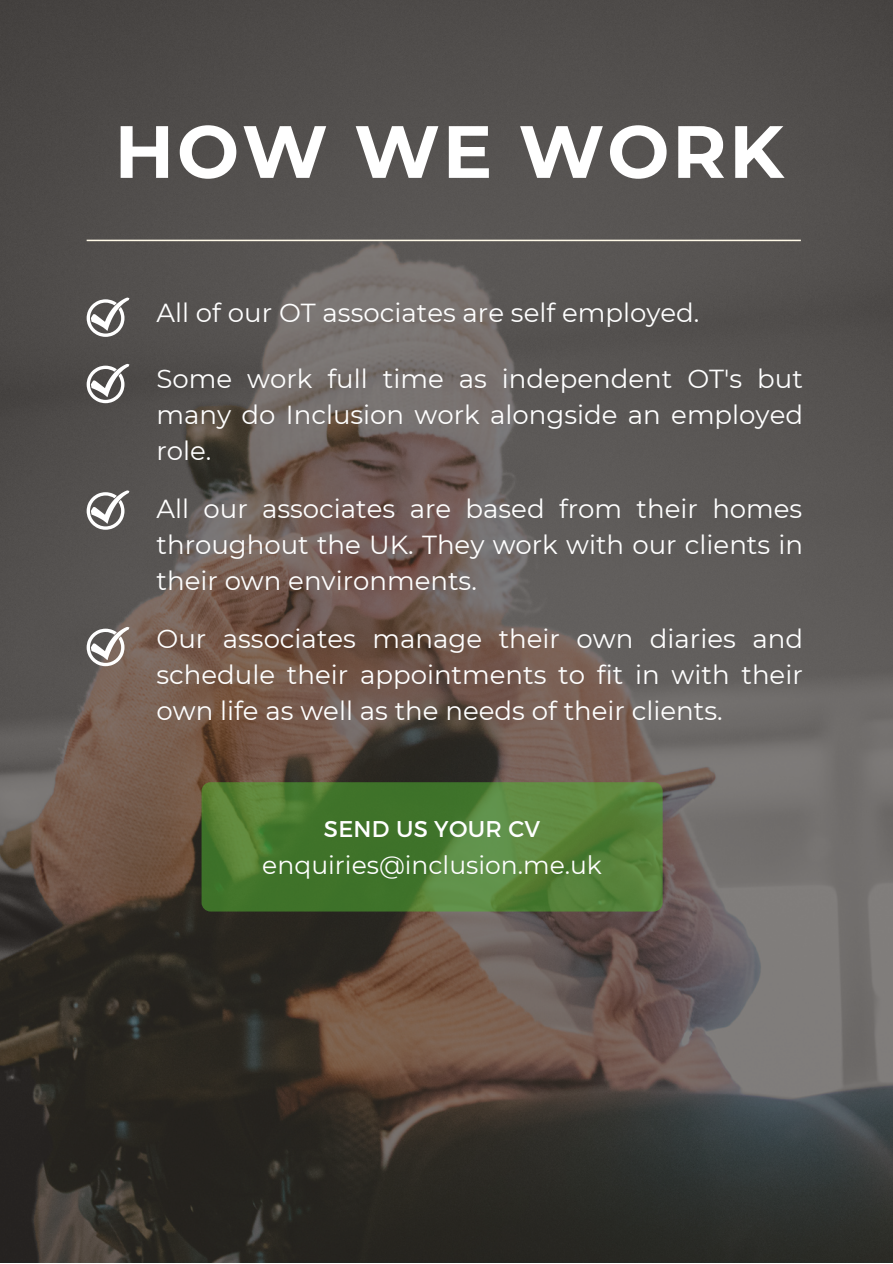
<style>
.page{position:relative;width:893px;height:1264px;background:#fff}
.page>*{position:absolute;margin:0;border:0;box-sizing:border-box;transform-origin:0 0}
.t1{font:700 73.8px "Montserrat";letter-spacing:.035em;color:#fff}
.t2{font:25.95px/36px "Montserrat";color:#fff;text-align:justify}
.t3{font:25.05px "Montserrat";color:#fff}
.t4{font:22.8px "Montserrat";letter-spacing:.01em;color:#fff}
</style>
<div class="page">
<img style="left:0;top:0;width:892px;height:1262px">
<svg style="left:87px;top:297px;width:42px;height:40px"></svg>
<svg style="left:87px;top:364px;width:42px;height:39px"></svg>
<svg style="left:87px;top:490px;width:42px;height:40px"></svg>
<svg style="left:87px;top:627px;width:42px;height:39px"></svg>
<hr style="left:87px;top:240px;width:713px;height:1px;background:#fff9e7">
<svg style="left:201px;top:782px;width:461px;height:129px;background:#4e7d34"></svg>
<h1 class="t1" style="left:114px;top:106px;width:670px">HOW WE WORK</h1>
<p class="t2" style="left:156px;top:294px;width:544px">All of our OT associates are self employed.</p>
<p class="t2" style="left:156px;top:361px;width:648px">Some work full time as independent OT's but many do Inclusion work alongside an employed role.</p>
<p class="t2" style="left:156px;top:490px;width:648px">All our associates are based from their homes throughout the UK. They work with our clients in their own environments.</p>
<p class="t2" style="left:156px;top:620px;width:648px">Our associates manage their own diaries and schedule their appointments to fit in with their own life as well as the needs of their clients.</p>
<p class="t4" style="left:324px;top:813px;width:218px">SEND US YOUR CV</p>
<p class="t3" style="left:262px;top:849px;width:341px">enquiries@inclusion.me.uk</p>
</div>
